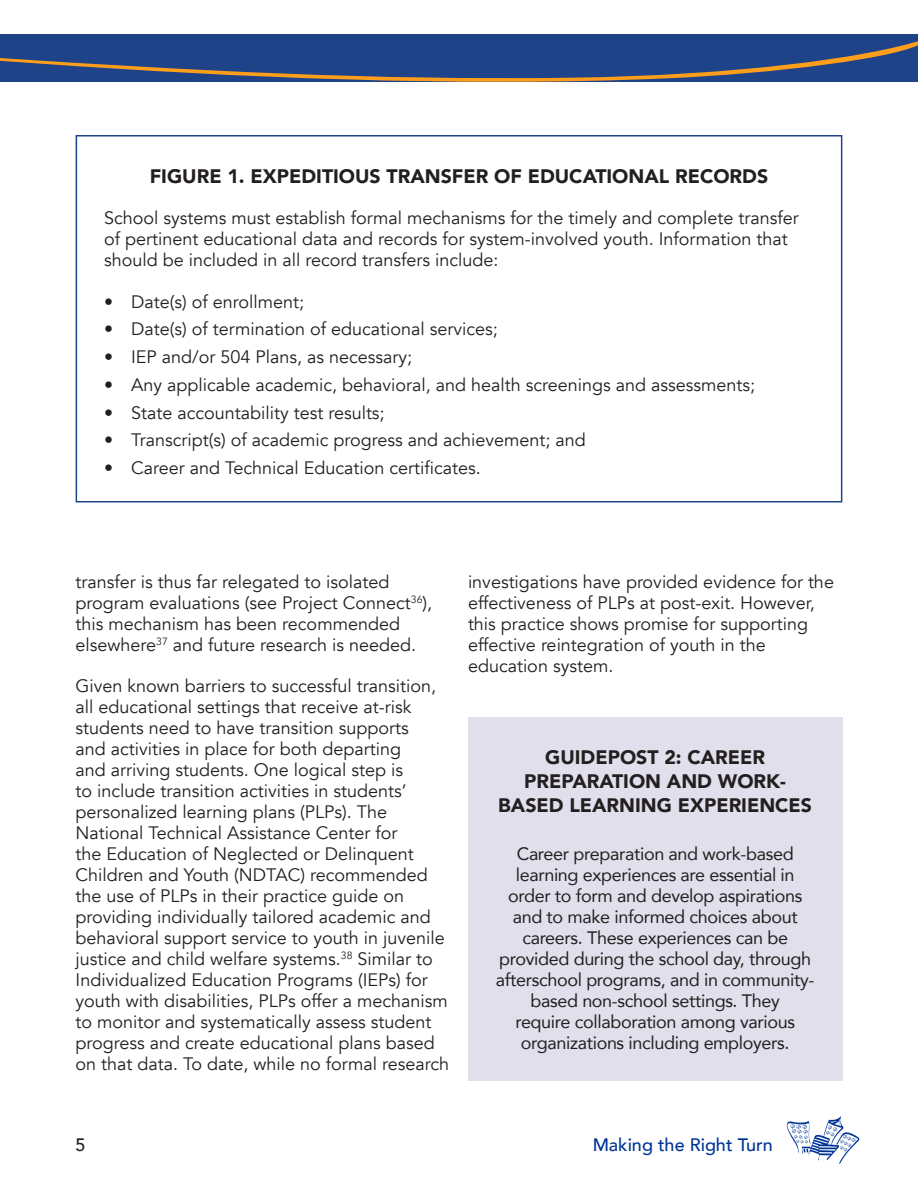
<style>
.page{position:relative;width:918px;height:1188px;background:#fff}
.page>*{position:absolute;margin:0;border:0;box-sizing:border-box;transform-origin:0 0}
.H2_Guidepost{font:900 19.5px/24px "Avenir";color:#231f20;text-align:center}
.H2_Figures-no_TOC{font:900 19.5px "Avenir";color:#231f20}
.Text{font:18px/21px "Avenir";color:#231f20}
.Text_Guidepost{font:18px/21px "Avenir";letter-spacing:-.02em;color:#231f20;text-align:center}
.t1{font:500 18px "Avenir";color:#003595}
.t2{font:500 18px "Avenir";color:#231f20}
</style>
<div class="page">
<svg style="left:0;top:35px;width:918px;height:47px;background:#304a7f"></svg>
<svg style="left:787px;top:1116px;width:72px;height:48px"></svg>
<div style="left:468px;top:717px;width:374px;height:129px;background:#e0dfeb"></div>
<div style="left:468px;top:842px;width:374px;height:239px;background:#e0dfeb"></div>
<div style="left:76px;top:135px;width:766px;height:367px;border:2px solid #1e4388"></div>
<h2 class="H2_Figures-no_TOC" style="left:150px;top:160px;width:620px">FIGURE 1. EXPEDITIOUS TRANSFER OF EDUCATIONAL RECORDS</h2>
<p class="Text" style="left:104px;top:208px;width:696px">School systems must establish formal mechanisms for the timely and complete transfer of pertinent educational data and records for system-involved youth. Information that should be included in all record transfers include:</p>
<p class="Text" style="left:104px;top:291px;width:202px">• Date(s) of enrollment;</p>
<p class="Text" style="left:104px;top:319px;width:395px">• Date(s) of termination of educational services;</p>
<p class="Text" style="left:104px;top:347px;width:310px">• IEP and/or 504 Plans, as necessary;</p>
<p class="Text" style="left:104px;top:374px;width:653px">• Any applicable academic, behavioral, and health screenings and assessments;</p>
<p class="Text" style="left:104px;top:402px;width:282px">• State accountability test results;</p>
<p class="Text" style="left:104px;top:430px;width:483px">• Transcript(s) of academic progress and achievement; and</p>
<p class="Text" style="left:104px;top:458px;width:378px">• Career and Technical Education certificates.</p>
<p class="Text" style="left:76px;top:572px;width:358px">transfer is thus far relegated to isolated program evaluations (see Project Connect<sup>36</sup>), this mechanism has been recommended elsewhere<sup>37</sup> and future research is needed.</p>
<p class="Text" style="left:76px;top:676px;width:375px">Given known barriers to successful transition, all educational settings that receive at-risk students need to have transition supports<br>and activities in place for both departing<br>and arriving students. One logical step is<br>to include transition activities in students’ personalized learning plans (PLPs). The National Technical Assistance Center for<br>the Education of Neglected or Delinquent Children and Youth (NDTAC) recommended the use of PLPs in their practice guide on providing individually tailored academic and behavioral support service to youth in juvenile justice and child welfare systems.<sup>38</sup> Similar to Individualized Education Programs (IEPs) for youth with disabilities, PLPs offer a mechanism to monitor and systematically assess student progress and create educational plans based on that data. To date, while no formal research</p>
<p class="Text" style="left:468px;top:572px;width:368px">investigations have provided evidence for the effectiveness of PLPs at post-exit. However, this practice shows promise for supporting effective reintegration of youth in the education system.</p>
<h2 class="H2_Guidepost" style="left:498px;top:744px;width:315px">GUIDEPOST 2: CAREER<br>PREPARATION AND WORK-<br>BASED LEARNING EXPERIENCES</h2>
<p class="Text_Guidepost" style="left:496px;top:842px;width:320px">Career preparation and work-based learning experiences are essential in order to form and develop aspirations and to make informed choices about careers. These experiences can be provided during the school day, through afterschool programs, and in community&shy;based non-school settings. They<br>require collaboration among various organizations including employers.</p>
<p class="t2" style="left:76px;top:1129px;width:12px">5</p>
<p class="t1" style="left:593px;top:1129px;width:182px">Making the Right Turn</p>
</div>
